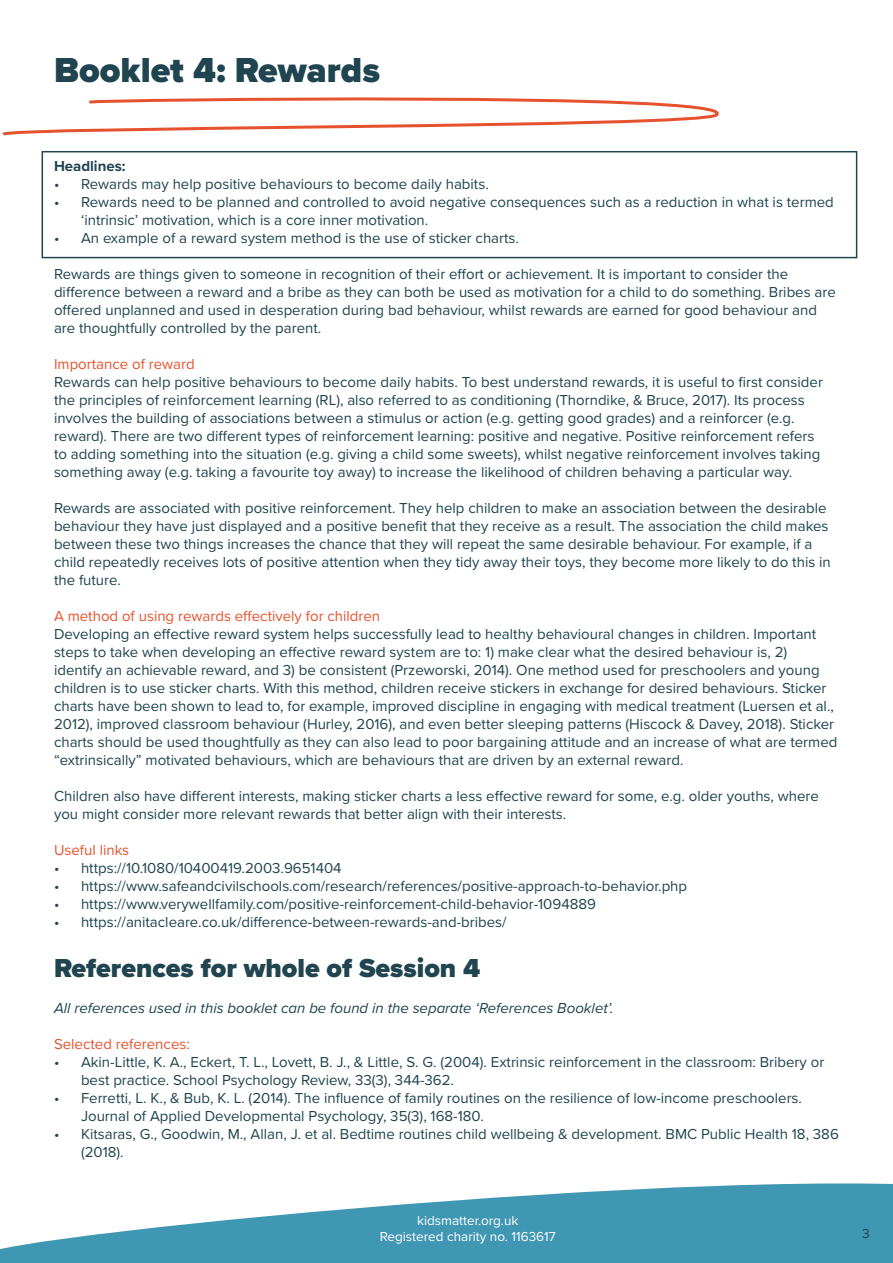
<style>
.page{position:relative;width:893px;height:1263px;background:#fff}
.page>*{position:absolute;margin:0;border:0;box-sizing:border-box;transform-origin:0 0}
.t1{font:900 36px "Proxima Nova";color:#204450}
.t2{font:900 27px "Proxima Nova";color:#204450}
.t3{font:15px/18px "Proxima Nova";color:#204450}
.t4{font:15px "Proxima Nova";color:#e7522e}
.t5{font:italic 15px "Proxima Nova";color:#204450}
.t6{font:700 15px "Proxima Nova";color:#204450}
.t7{font:13.5px "Proxima Nova";color:#fff}
.t8{font:13.5px "Proxima Nova";color:#204450}
</style>
<div class="page">
<div style="left:0;top:1134px;width:893px;height:129px;background:#4097b4"></div>
<svg style="left:0;top:1134px;width:893px;height:115px;fill:#fff"></svg>
<svg style="left:2px;top:97px;width:717px;height:39px"></svg>
<div style="left:42px;top:151px;width:815px;height:107px;border:2px solid #204450"></div>
<p class="t1" style="left:54px;top:44px;width:328px">Booklet 4: Rewards</p>
<p class="t6" style="left:54px;top:155px;width:73px">Headlines:</p>
<p class="t3" style="left:54px;top:174px;width:436px">• Rewards may help positive behaviours to become daily habits.</p>
<p class="t3" style="left:81px;top:192px;width:754px;text-indent:-27px">• Rewards need to be planned and controlled to avoid negative consequences such as a reduction in what is termed ‘intrinsic’ motivation, which is a core inner motivation.</p>
<p class="t3" style="left:54px;top:228px;width:466px">• An example of a reward system method is the use of sticker charts.</p>
<p class="t3" style="left:54px;top:264px;width:783px">Rewards are things given to someone in recognition of their effort or achievement. It is important to consider the difference between a reward and a bribe as they can both be used as motivation for a child to do something. Bribes are offered unplanned and used in desperation during bad behaviour, whilst rewards are earned for good behaviour and are thoughtfully controlled by the parent.</p>
<p class="t4" style="left:54px;top:353px;width:142px">Importance of reward</p>
<p class="t3" style="left:54px;top:372px;width:770px">Rewards can help positive behaviours to become daily habits. To best understand rewards, it is useful to first consider the principles of reinforcement learning (RL), also referred to as conditioning (Thorndike, &amp; Bruce, 2017). Its process involves the building of associations between a stimulus or action (e.g. getting good grades) and a reinforcer (e.g. reward). There are two different types of reinforcement learning: positive and negative. Positive reinforcement refers to adding something into the situation (e.g. giving a child some sweets), whilst negative reinforcement involves taking something away (e.g. taking a favourite toy away) to increase the likelihood of children behaving a particular way.</p>
<p class="t3" style="left:54px;top:498px;width:778px">Rewards are associated with positive reinforcement. They help children to make an association between the desirable behaviour they have just displayed and a positive benefit that they receive as a result. The association the child makes between these two things increases the chance that they will repeat the same desirable behaviour. For example, if a child repeatedly receives lots of positive attention when they tidy away their toys, they become more likely to do this in the future.</p>
<p class="t4" style="left:54px;top:605px;width:328px">A method of using rewards effectively for children</p>
<p class="t3" style="left:54px;top:624px;width:785px">Developing an effective reward system helps successfully lead to healthy behavioural changes in children. Important steps to take when developing an effective reward system are to: 1) make clear what the desired behaviour is, 2) identify an achievable reward, and 3) be consistent (Przeworski, 2014). One method used for preschoolers and young children is to use sticker charts. With this method, children receive stickers in exchange for desired behaviours. Sticker charts have been shown to lead to, for example, improved discipline in engaging with medical treatment (Luersen et al., 2012), improved classroom behaviour (Hurley, 2016), and even better sleeping patterns (Hiscock &amp; Davey, 2018). Sticker charts should be used thoughtfully as they can also lead to poor bargaining attitude and an increase of what are termed “extrinsically” motivated behaviours, which are behaviours that are driven by an external reward.</p>
<p class="t3" style="left:54px;top:786px;width:766px">Children also have different interests, making sticker charts a less effective reward for some, e.g. older youths, where you might consider more relevant rewards that better align with their interests.</p>
<p class="t4" style="left:54px;top:839px;width:77px">Useful links</p>
<p class="t3" style="left:54px;top:858px;width:289px">• https://10.1080/10400419.2003.9651404</p>
<p class="t3" style="left:54px;top:876px;width:635px">• https://www.safeandcivilschools.com/research/references/positive-approach-to-behavior.php</p>
<p class="t3" style="left:54px;top:894px;width:543px">• https://www.verywellfamily.com/positive-reinforcement-child-behavior-1094889</p>
<p class="t3" style="left:54px;top:912px;width:454px">• https://anitacleare.co.uk/difference-between-rewards-and-bribes/</p>
<p class="t2" style="left:54px;top:948px;width:428px">References for whole of Session 4</p>
<p class="t5" style="left:54px;top:997px;width:561px">All references used in this booklet can be found in the separate ‘References Booklet’.</p>
<p class="t4" style="left:54px;top:1033px;width:137px">Selected references:</p>
<p class="t3" style="left:81px;top:1053px;width:745px;text-indent:-27px">• Akin-Little, K. A., Eckert, T. L., Lovett, B. J., &amp; Little, S. G. (2004). Extrinsic reinforcement in the classroom: Bribery or best practice. School Psychology Review, 33(3), 344-362.</p>
<p class="t3" style="left:81px;top:1089px;width:723px;text-indent:-27px">• Ferretti, L. K., &amp; Bub, K. L. (2014). The influence of family routines on the resilience of low-income preschoolers.<br>Journal of Applied Developmental Psychology, 35(3), 168-180.</p>
<p class="t3" style="left:81px;top:1125px;width:759px;text-indent:-27px">• Kitsaras, G., Goodwin, M., Allan, J. et al. Bedtime routines child wellbeing &amp; development. BMC Public Health 18, 386 (2018).</p>
<p class="t7" style="left:417px;top:1210px;width:103px">kidsmatter.org.uk</p>
<p class="t7" style="left:380px;top:1226px;width:177px">Registered charity no. 1163617</p>
<p class="t8" style="left:862px;top:1223px;width:9px">3</p>
</div>
